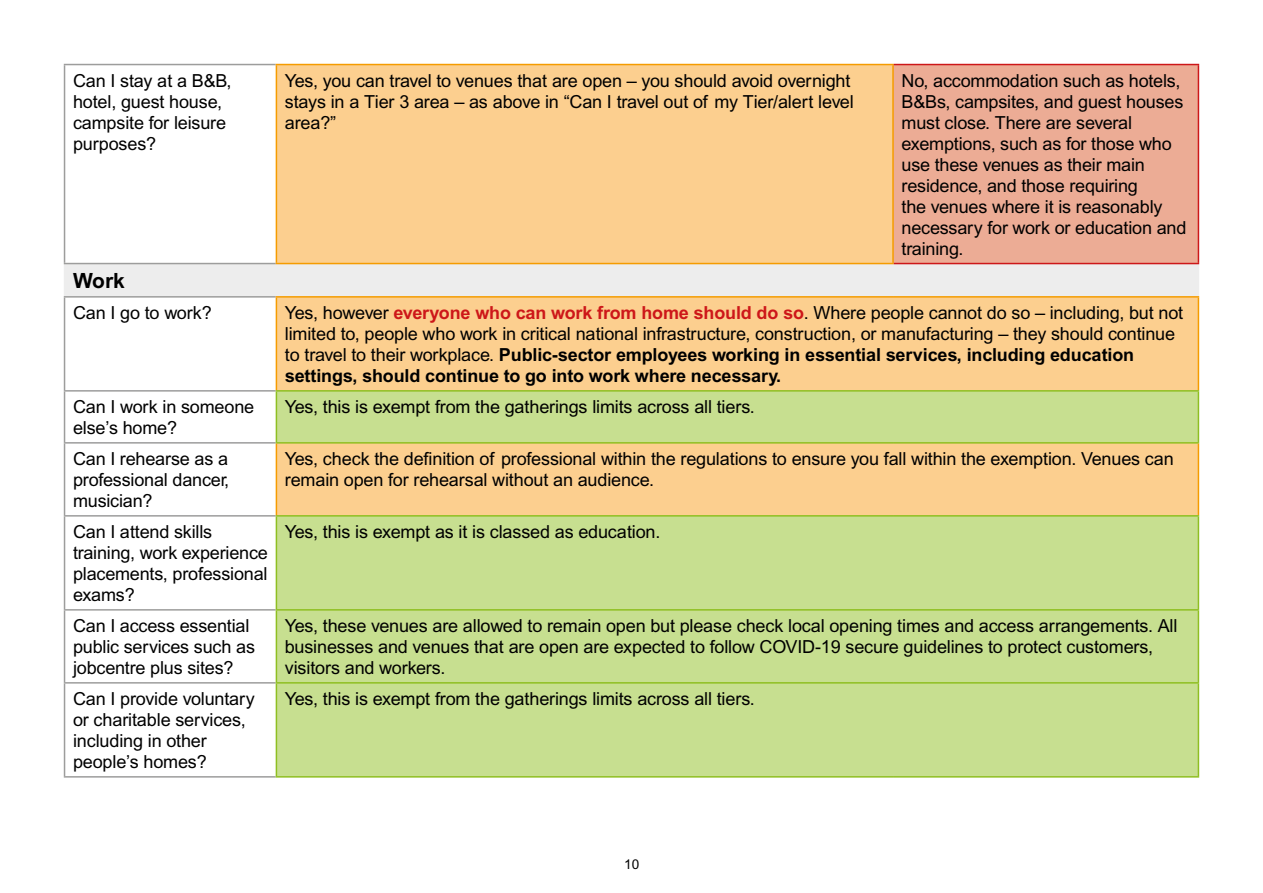
<style>
.page{position:relative;width:1263px;height:893px;background:#fff}
.page>*{position:absolute;margin:0;border:0;box-sizing:border-box;transform-origin:0 0}
.H1_table_header{font:700 21px "Arial SFMT";color:#000}
.P_table_body{font:18px/21px "Arial SFMT";letter-spacing:-.01em;color:#000}
.t1{font:13.5px "Arial SFMT";color:#000}
.s1{font-weight:700;color:#cd1719}
.s2{font-weight:700}
</style>
<div class="page">
<div style="left:277px;top:65px;width:921px;height:325px;background:#fccf8f"></div>
<div style="left:893px;top:65px;width:305px;height:199px;background:#ecac95"></div>
<div style="left:65px;top:264px;width:1133px;height:33px;background:#ededed"></div>
<svg style="left:277px;top:392px;width:921px;height:384px;background:#d0db8f"></svg>
<hr style="left:64px;top:264px;width:1px;height:32px;background:#ededed">
<hr style="left:64px;top:296px;width:212px;height:2px;background:#9d9d9c">
<hr style="left:64px;top:64px;width:212px;height:1px;background:#9d9d9c">
<hr style="left:64px;top:65px;width:1px;height:198px;background:#9d9d9c">
<hr style="left:64px;top:298px;width:1px;height:92px;background:#9d9d9c">
<hr style="left:64px;top:390px;width:212px;height:2px;background:#9d9d9c">
<hr style="left:64px;top:392px;width:1px;height:50px;background:#9d9d9c">
<hr style="left:64px;top:442px;width:212px;height:2px;background:#9d9d9c">
<hr style="left:64px;top:444px;width:1px;height:71px;background:#9d9d9c">
<hr style="left:64px;top:515px;width:212px;height:2px;background:#9d9d9c">
<hr style="left:64px;top:517px;width:1px;height:92px;background:#9d9d9c">
<hr style="left:64px;top:609px;width:212px;height:2px;background:#9d9d9c">
<hr style="left:64px;top:611px;width:1px;height:71px;background:#9d9d9c">
<hr style="left:64px;top:682px;width:212px;height:2px;background:#9d9d9c">
<hr style="left:64px;top:684px;width:1px;height:92px;background:#9d9d9c">
<hr style="left:64px;top:776px;width:212px;height:2px;background:#9d9d9c">
<hr style="left:276px;top:390px;width:617px;height:2px;background:#8fbf21">
<hr style="left:893px;top:390px;width:306px;height:2px;background:#8fbf21">
<hr style="left:276px;top:442px;width:617px;height:2px;background:#8fbf21">
<hr style="left:893px;top:442px;width:306px;height:2px;background:#8fbf21">
<hr style="left:276px;top:515px;width:617px;height:2px;background:#8fbf21">
<hr style="left:893px;top:515px;width:306px;height:2px;background:#8fbf21">
<hr style="left:276px;top:609px;width:617px;height:2px;background:#8fbf21">
<hr style="left:893px;top:609px;width:306px;height:2px;background:#8fbf21">
<hr style="left:276px;top:776px;width:617px;height:2px;background:#8fbf21">
<hr style="left:893px;top:776px;width:306px;height:2px;background:#8fbf21">
<hr style="left:276px;top:684px;width:1px;height:92px;background:#8fbf21">
<hr style="left:1198px;top:684px;width:1px;height:92px;background:#8fbf21">
<hr style="left:276px;top:392px;width:1px;height:50px;background:#8fbf21">
<hr style="left:1198px;top:392px;width:1px;height:50px;background:#8fbf21">
<hr style="left:276px;top:517px;width:1px;height:92px;background:#8fbf21">
<hr style="left:1198px;top:517px;width:1px;height:92px;background:#8fbf21">
<hr style="left:276px;top:611px;width:1px;height:71px;background:#8fbf21">
<hr style="left:1198px;top:611px;width:1px;height:71px;background:#8fbf21">
<hr style="left:276px;top:682px;width:617px;height:2px;background:#8fbf21">
<hr style="left:893px;top:682px;width:306px;height:2px;background:#8fbf21">
<hr style="left:64px;top:263px;width:212px;height:1px;background:#9d9d9c">
<hr style="left:1198px;top:264px;width:1px;height:32px;background:#ededed">
<hr style="left:276px;top:64px;width:618px;height:1px;background:#f59c00">
<hr style="left:276px;top:65px;width:1px;height:198px;background:#f59c00">
<hr style="left:892px;top:65px;width:2px;height:198px;background:#f59c00">
<hr style="left:276px;top:263px;width:618px;height:1px;background:#f59c00">
<hr style="left:894px;top:64px;width:305px;height:1px;background:#cd1719">
<hr style="left:1198px;top:65px;width:1px;height:198px;background:#cd1719">
<hr style="left:894px;top:263px;width:305px;height:1px;background:#cd1719">
<hr style="left:276px;top:296px;width:617px;height:2px;background:#f59c00">
<hr style="left:276px;top:298px;width:1px;height:92px;background:#f59c00">
<hr style="left:893px;top:296px;width:306px;height:2px;background:#f59c00">
<hr style="left:1198px;top:298px;width:1px;height:92px;background:#f59c00">
<hr style="left:276px;top:444px;width:1px;height:71px;background:#f59c00">
<hr style="left:1198px;top:444px;width:1px;height:71px;background:#f59c00">
<p class="P_table_body" style="left:73px;top:70px;width:160px">Can I stay at a B&amp;B, hotel, guest house, campsite for leisure purposes?</p>
<p class="P_table_body" style="left:285px;top:70px;width:570px">Yes, you can travel to venues that are open – you should avoid overnight stays in a Tier 3 area – as above in “Can I travel out of my Tier/alert level area?”</p>
<p class="P_table_body" style="left:901px;top:70px;width:286px">No, accommodation such as hotels,<br>B&amp;Bs, campsites, and guest houses must close. There are several exemptions, such as for those who use these venues as their main residence, and those requiring<br>the venues where it is reasonably necessary for work or education and training.</p>
<h1 class="H1_table_header" style="left:73px;top:269px;width:53px">Work</h1>
<p class="P_table_body" style="left:73px;top:302px;width:140px">Can I go to work?</p>
<p class="P_table_body" style="left:285px;top:302px;width:900px">Yes, however <span class="s1">everyone who can work from home should do so</span>. Where people cannot do so – including, but not limited to, people who work in critical national infrastructure, construction, or manufacturing – they should continue to travel to their workplace. <span class="s2">Public-sector employees working in essential services, including education settings, should continue to go into work where necessary.</span></p>
<p class="P_table_body" style="left:73px;top:396px;width:183px">Can I work in someone else’s home?</p>
<p class="P_table_body" style="left:285px;top:396px;width:471px">Yes, this is exempt from the gatherings limits across all tiers.</p>
<p class="P_table_body" style="left:73px;top:448px;width:158px;text-align:justify">Can I rehearse as a professional dancer, musician?</p>
<p class="P_table_body" style="left:285px;top:448px;width:890px">Yes, check the definition of professional within the regulations to ensure you fall within the exemption. Venues can remain open for rehearsal without an audience.</p>
<p class="P_table_body" style="left:73px;top:521px;width:196px">Can I attend skills training, work experience placements, professional exams?</p>
<p class="P_table_body" style="left:285px;top:521px;width:377px">Yes, this is exempt as it is classed as education.</p>
<p class="P_table_body" style="left:73px;top:615px;width:184px">Can I access essential public services such as jobcentre plus sites?</p>
<p class="P_table_body" style="left:285px;top:615px;width:894px">Yes, these venues are allowed to remain open but please check local opening times and access arrangements. All businesses and venues that are open are expected to follow COVID-19 secure guidelines to protect customers, visitors and workers.</p>
<p class="P_table_body" style="left:73px;top:688px;width:183px">Can I provide voluntary or charitable services, including in other people’s homes?</p>
<p class="P_table_body" style="left:285px;top:688px;width:471px">Yes, this is exempt from the gatherings limits across all tiers.</p>
<p class="t1" style="left:624px;top:857px;width:17px">10</p>
</div>
